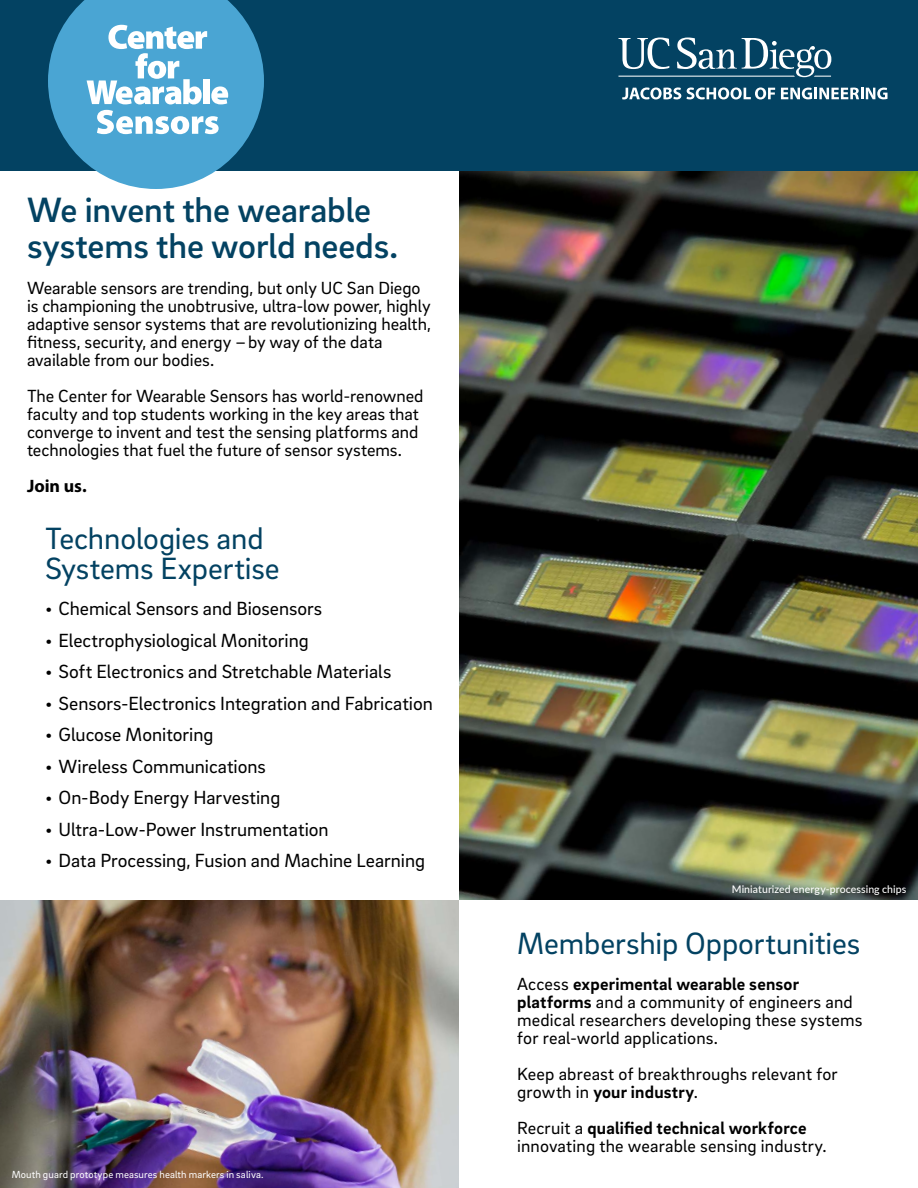
<style>
.page{position:relative;width:918px;height:1188px;background:#fff}
.page>*{position:absolute;margin:0;border:0;box-sizing:border-box;transform-origin:0 0}
.p1_H1{font:500 36px/36px "Brix Sans";letter-spacing:-.005em;color:#034262}
.p1_H2{font:31.5px/30px "Brix Sans";letter-spacing:-.005em;color:#034262}
.t1{font:19.5px "Brix Sans";color:#000}
.t2{font:18px/18px "Brix Sans";color:#000}
.t3{font:700 18px "Myriad Pro";color:#000}
.competence{font:10.5px "Brix Sans";letter-spacing:.01em;color:#fff}
.leaders__dept{font:500 10.5px "Lato";letter-spacing:.01em;color:#fff}
.s1{font-weight:700}
</style>
<div class="page">
<div style="left:0;top:0;width:918px;height:171px;background:#034262"></div>
<svg style="left:48px;top:0;width:216px;height:189px"></svg>
<img style="left:459px;top:171px;width:459px;height:729px">
<img style="left:0;top:900px;width:459px;height:288px">
<svg style="left:618px;top:38px;width:213px;height:39px"></svg>
<svg style="left:622px;top:87px;width:59px;height:12px"></svg>
<svg style="left:687px;top:87px;width:88px;height:12px"></svg>
<svg style="left:781px;top:88px;width:107px;height:11px"></svg>
<p class="p1_H1" style="left:27px;top:191px;width:373px">We invent the wearable systems the world needs.</p>
<p class="t2" style="left:27px;top:279px;width:406px">Wearable sensors are trending, but only UC San Diego is championing the unobtrusive, ultra-low power, highly adaptive sensor systems that are revolutionizing health, fitness, security, and energy –by way of the data available from our bodies.</p>
<p class="t2" style="left:27px;top:387px;width:398px">The Center for Wearable Sensors has world-renowned faculty and top students working in the key areas that converge to invent and test the sensing platforms and technologies that fuel the future of sensor systems.</p>
<p class="t3" style="left:27px;top:475px;width:61px">Join us.</p>
<p class="p1_H2" style="left:45px;top:522px;width:236px">Technologies and<br>Systems Expertise</p>
<p class="t1" style="left:45px;top:596px;width:279px">• Chemical Sensors and Biosensors</p>
<p class="t1" style="left:45px;top:627px;width:265px">• Electrophysiological Monitoring</p>
<p class="t1" style="left:45px;top:659px;width:348px">• Soft Electronics and Stretchable Materials</p>
<p class="t1" style="left:45px;top:690px;width:389px">• Sensors-Electronics Integration and Fabrication</p>
<p class="t1" style="left:45px;top:722px;width:170px">• Glucose Monitoring</p>
<p class="t1" style="left:45px;top:753px;width:222px">• Wireless Communications</p>
<p class="t1" style="left:45px;top:785px;width:237px">• On-Body Energy Harvesting</p>
<p class="t1" style="left:45px;top:816px;width:285px">• Ultra-Low-Power Instrumentation</p>
<p class="t1" style="left:45px;top:848px;width:382px">• Data Processing, Fusion and Machine Learning</p>
<p class="competence" style="left:12px;top:1168px;width:253px">Mouth guard prototype measures health markers in saliva.</p>
<p class="leaders__dept" style="left:732px;top:882px;width:176px">Miniaturized energy-processing chips</p>
<p class="p1_H2" style="left:517px;top:927px;width:345px">Membership Opportunities</p>
<p class="t2" style="left:517px;top:974px;width:347px">Access <span class="s1">experimental wearable sensor platforms</span> and a community of engineers and medical researchers developing these systems for real-world applications.</p>
<p class="t2" style="left:517px;top:1064px;width:322px">Keep abreast of breakthroughs relevant for growth in <span class="s1">your industry</span>.</p>
<p class="t2" style="left:517px;top:1118px;width:311px">Recruit a <span class="s1">qualified technical workforce </span>innovating the wearable sensing industry.</p>
</div>
